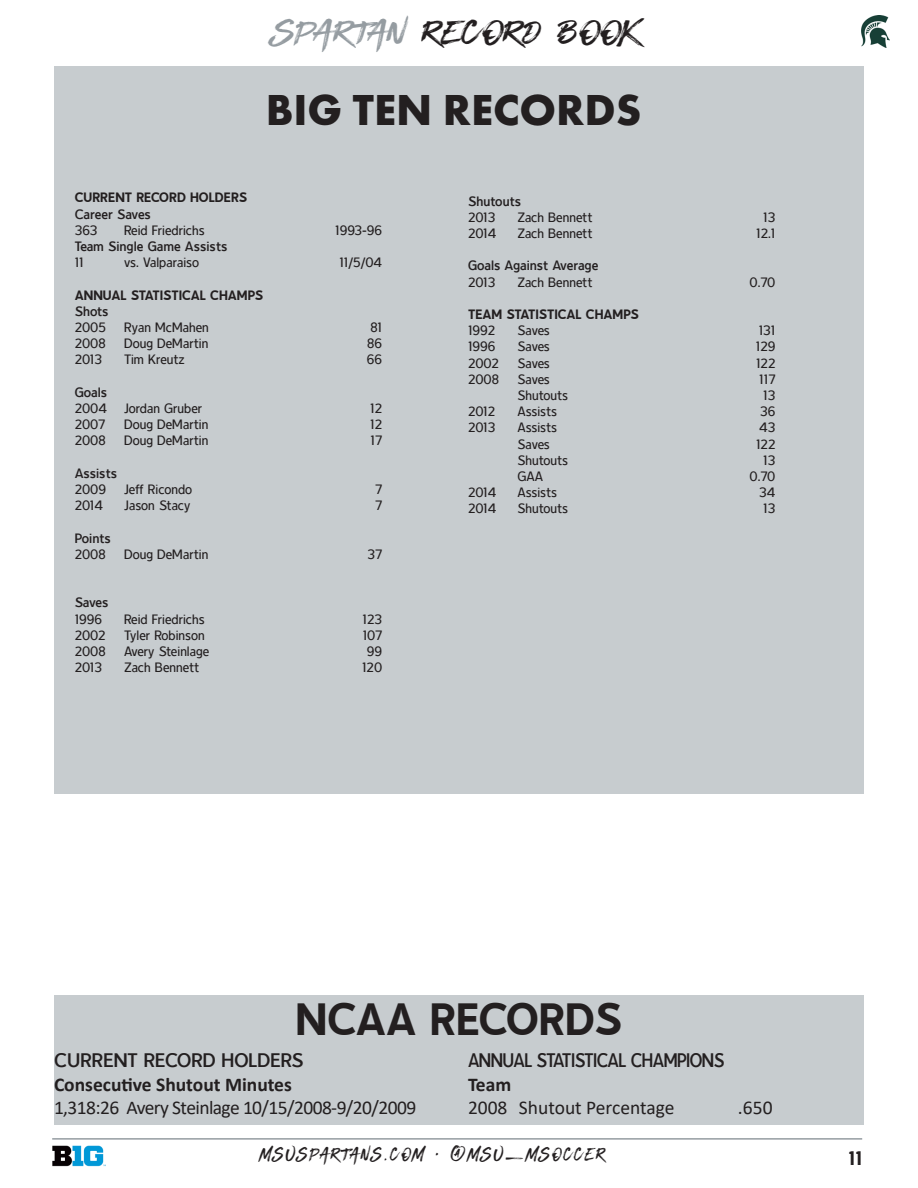
<style>
.page{position:relative;width:918px;height:1188px;background:#fff}
.page>*{position:absolute;margin:0;border:0;box-sizing:border-box;transform-origin:0 0}
.t1{font:700 45px "Futura PT";color:#231f20}
.t2{font:800 45px "Duty";color:#231f20}
.t3{font:36px "BLACKHAWK";color:#231f20;scale:1.2 1}
.t4{font:19.5px "Calibri";letter-spacing:-.03em;color:#231f20}
.t5{font:700 19.5px "Calibri";color:#231f20}
.t6{font:19.5px "BLACKHAWK";letter-spacing:.1em;color:#231f20}
.t7{font:700 19.5px "Duty";letter-spacing:-.03em;color:#231f20;scale:.89 1}
.t8{font:19.5px "Calibri";color:#231f20}
.t9{font:700 19.5px "Duty";color:#231f20}
.t10{font:800 19.5px "Duty";color:#231f20}
.t11{font:13.5px "Duty";color:#231f20}
.t12{font:700 13.5px "Duty";color:#231f20}
.t13{font:800 13.5px "Duty";color:#231f20}
.t14{font:700 13.5px "Duty";letter-spacing:-.02em;color:#231f20}
.s1{color:#959ca1}
</style>
<div class="page">
<img style="left:52px;top:1145px;width:54px;height:21px">
<hr style="left:52px;top:1138px;width:810px;height:2px;background:#959ca1">
<img style="left:862px;top:15px;width:28px;height:33px">
<div style="left:54px;top:1050px;width:810px;height:75px;background:#c7cccf"></div>
<div style="left:54px;top:995px;width:810px;height:56px;background:#c7cccf"></div>
<div style="left:54px;top:67px;width:810px;height:727px;background:#c7cccf"></div>
<h2 class="t3" style="left:272px;top:11px;width:309px"><span class="s1">SPARTAN</span> RECORD BOOK</h2>
<p class="t1" style="left:266px;top:81px;width:377px">BIG TEN RECORDS</p>
<p class="t13" style="left:75px;top:190px;width:174px">CURRENT RECORD HOLDERS</p>
<p class="t14" style="left:75px;top:207px;width:78px">Career Saves</p>
<p class="t11" style="left:75px;top:223px;width:24px">363</p>
<p class="t11" style="left:124px;top:223px;width:82px">Reid Friedrichs</p>
<p class="t11" style="left:335px;top:223px;width:49px">1993-96</p>
<p class="t12" style="left:75px;top:239px;width:154px">Team Single Game Assists</p>
<p class="t11" style="left:75px;top:255px;width:11px">11</p>
<p class="t11" style="left:124px;top:255px;width:76px">vs. Valparaiso</p>
<p class="t11" style="left:339px;top:255px;width:44px">11/5/04</p>
<p class="t13" style="left:75px;top:288px;width:190px">ANNUAL STATISTICAL CHAMPS</p>
<p class="t12" style="left:75px;top:304px;width:35px">Shots</p>
<p class="t11" style="left:75px;top:320px;width:33px">2005</p>
<p class="t11" style="left:124px;top:320px;width:86px">Ryan McMahen</p>
<p class="t11" style="left:370px;top:320px;width:13px">81</p>
<p class="t11" style="left:75px;top:336px;width:33px">2008</p>
<p class="t11" style="left:124px;top:336px;width:86px">Doug DeMartin</p>
<p class="t11" style="left:367px;top:336px;width:16px">86</p>
<p class="t11" style="left:75px;top:353px;width:29px">2013</p>
<p class="t11" style="left:124px;top:353px;width:62px">Tim Kreutz</p>
<p class="t11" style="left:367px;top:353px;width:17px">66</p>
<p class="t12" style="left:75px;top:385px;width:34px">Goals</p>
<p class="t11" style="left:75px;top:401px;width:34px">2004</p>
<p class="t11" style="left:124px;top:401px;width:80px">Jordan Gruber</p>
<p class="t11" style="left:370px;top:401px;width:13px">12</p>
<p class="t11" style="left:75px;top:417px;width:32px">2007</p>
<p class="t11" style="left:124px;top:417px;width:86px">Doug DeMartin</p>
<p class="t11" style="left:370px;top:417px;width:13px">12</p>
<p class="t11" style="left:75px;top:434px;width:33px">2008</p>
<p class="t11" style="left:124px;top:434px;width:86px">Doug DeMartin</p>
<p class="t11" style="left:370px;top:434px;width:13px">17</p>
<p class="t12" style="left:75px;top:466px;width:44px">Assists</p>
<p class="t11" style="left:75px;top:482px;width:33px">2009</p>
<p class="t11" style="left:124px;top:482px;width:69px">Jeff Ricondo</p>
<p class="t11" style="left:375px;top:482px;width:9px">7</p>
<p class="t11" style="left:75px;top:498px;width:30px">2014</p>
<p class="t11" style="left:124px;top:498px;width:68px">Jason Stacy</p>
<p class="t11" style="left:375px;top:498px;width:9px">7</p>
<p class="t12" style="left:75px;top:531px;width:38px">Points</p>
<p class="t11" style="left:75px;top:547px;width:33px">2008</p>
<p class="t11" style="left:124px;top:547px;width:86px">Doug DeMartin</p>
<p class="t11" style="left:367px;top:547px;width:16px">37</p>
<p class="t12" style="left:75px;top:595px;width:35px">Saves</p>
<p class="t11" style="left:75px;top:612px;width:29px">1996</p>
<p class="t11" style="left:124px;top:612px;width:82px">Reid Friedrichs</p>
<p class="t11" style="left:363px;top:612px;width:21px">123</p>
<p class="t11" style="left:75px;top:628px;width:32px">2002</p>
<p class="t11" style="left:124px;top:628px;width:82px">Tyler Robinson</p>
<p class="t11" style="left:363px;top:628px;width:21px">107</p>
<p class="t11" style="left:75px;top:644px;width:33px">2008</p>
<p class="t11" style="left:124px;top:644px;width:87px">Avery Steinlage</p>
<p class="t11" style="left:367px;top:644px;width:17px">99</p>
<p class="t11" style="left:75px;top:660px;width:29px">2013</p>
<p class="t11" style="left:124px;top:660px;width:77px">Zach Bennett</p>
<p class="t11" style="left:362px;top:660px;width:22px">120</p>
<p class="t12" style="left:468px;top:194px;width:55px">Shutouts</p>
<p class="t11" style="left:468px;top:210px;width:29px">2013</p>
<p class="t11" style="left:518px;top:210px;width:77px">Zach Bennett</p>
<p class="t11" style="left:763px;top:210px;width:14px">13</p>
<p class="t11" style="left:468px;top:226px;width:30px">2014</p>
<p class="t11" style="left:518px;top:226px;width:77px">Zach Bennett</p>
<p class="t11" style="left:756px;top:226px;width:21px">12.1</p>
<p class="t12" style="left:468px;top:258px;width:132px">Goals Against Average</p>
<p class="t11" style="left:468px;top:275px;width:29px">2013</p>
<p class="t11" style="left:518px;top:275px;width:77px">Zach Bennett</p>
<p class="t11" style="left:750px;top:275px;width:27px">0.70</p>
<p class="t13" style="left:468px;top:307px;width:173px">TEAM STATISTICAL CHAMPS</p>
<p class="t11" style="left:468px;top:323px;width:29px">1992</p>
<p class="t11" style="left:518px;top:323px;width:34px">Saves</p>
<p class="t11" style="left:759px;top:323px;width:18px">131</p>
<p class="t11" style="left:468px;top:340px;width:29px">1996</p>
<p class="t11" style="left:518px;top:340px;width:34px">Saves</p>
<p class="t11" style="left:756px;top:340px;width:21px">129</p>
<p class="t11" style="left:468px;top:356px;width:32px">2002</p>
<p class="t11" style="left:518px;top:356px;width:34px">Saves</p>
<p class="t11" style="left:756px;top:356px;width:21px">122</p>
<p class="t11" style="left:468px;top:372px;width:33px">2008</p>
<p class="t11" style="left:518px;top:372px;width:34px">Saves</p>
<p class="t11" style="left:759px;top:372px;width:18px">117</p>
<p class="t11" style="left:518px;top:388px;width:52px">Shutouts</p>
<p class="t11" style="left:763px;top:388px;width:14px">13</p>
<p class="t11" style="left:468px;top:404px;width:29px">2012</p>
<p class="t11" style="left:518px;top:404px;width:41px">Assists</p>
<p class="t11" style="left:760px;top:404px;width:17px">36</p>
<p class="t11" style="left:468px;top:421px;width:29px">2013</p>
<p class="t11" style="left:518px;top:421px;width:41px">Assists</p>
<p class="t11" style="left:759px;top:421px;width:18px">43</p>
<p class="t11" style="left:518px;top:437px;width:34px">Saves</p>
<p class="t11" style="left:756px;top:437px;width:21px">122</p>
<p class="t11" style="left:518px;top:453px;width:52px">Shutouts</p>
<p class="t11" style="left:763px;top:453px;width:14px">13</p>
<p class="t11" style="left:518px;top:469px;width:27px">GAA</p>
<p class="t11" style="left:750px;top:469px;width:27px">0.70</p>
<p class="t11" style="left:468px;top:485px;width:30px">2014</p>
<p class="t11" style="left:518px;top:485px;width:41px">Assists</p>
<p class="t11" style="left:759px;top:485px;width:18px">34</p>
<p class="t11" style="left:468px;top:502px;width:30px">2014</p>
<p class="t11" style="left:518px;top:502px;width:52px">Shutouts</p>
<p class="t11" style="left:763px;top:502px;width:14px">13</p>
<p class="t2" style="left:296px;top:995px;width:31px">NCAA</p>
<p class="t2" style="left:430px;top:995px;width:28px">RECORDS</p>
<p class="t9" style="left:54px;top:1050px;width:251px">CURRENT RECORD HOLDERS</p>
<p class="t5" style="left:54px;top:1071px;width:239px">Consecutive Shutout Minutes</p>
<p class="t4" style="left:54px;top:1094px;width:364px">1,318:26 Avery Steinlage 10/15/2008-9/20/2009</p>
<p class="t7" style="left:468px;top:1050px;width:290px">ANNUAL STATISTICAL CHAMPIONS</p>
<p class="t5" style="left:468px;top:1071px;width:45px">Team</p>
<p class="t8" style="left:468px;top:1094px;width:208px">2008 Shutout Percentage</p>
<p class="t4" style="left:738px;top:1094px;width:36px">.650</p>
<h3 class="t6" style="left:260px;top:1142px;width:347px">MSUSPARTANS.COM • @MSU_MSOCCER</h3>
<h3 class="t10" style="left:849px;top:1147px;width:15px">11</h3>
</div>
